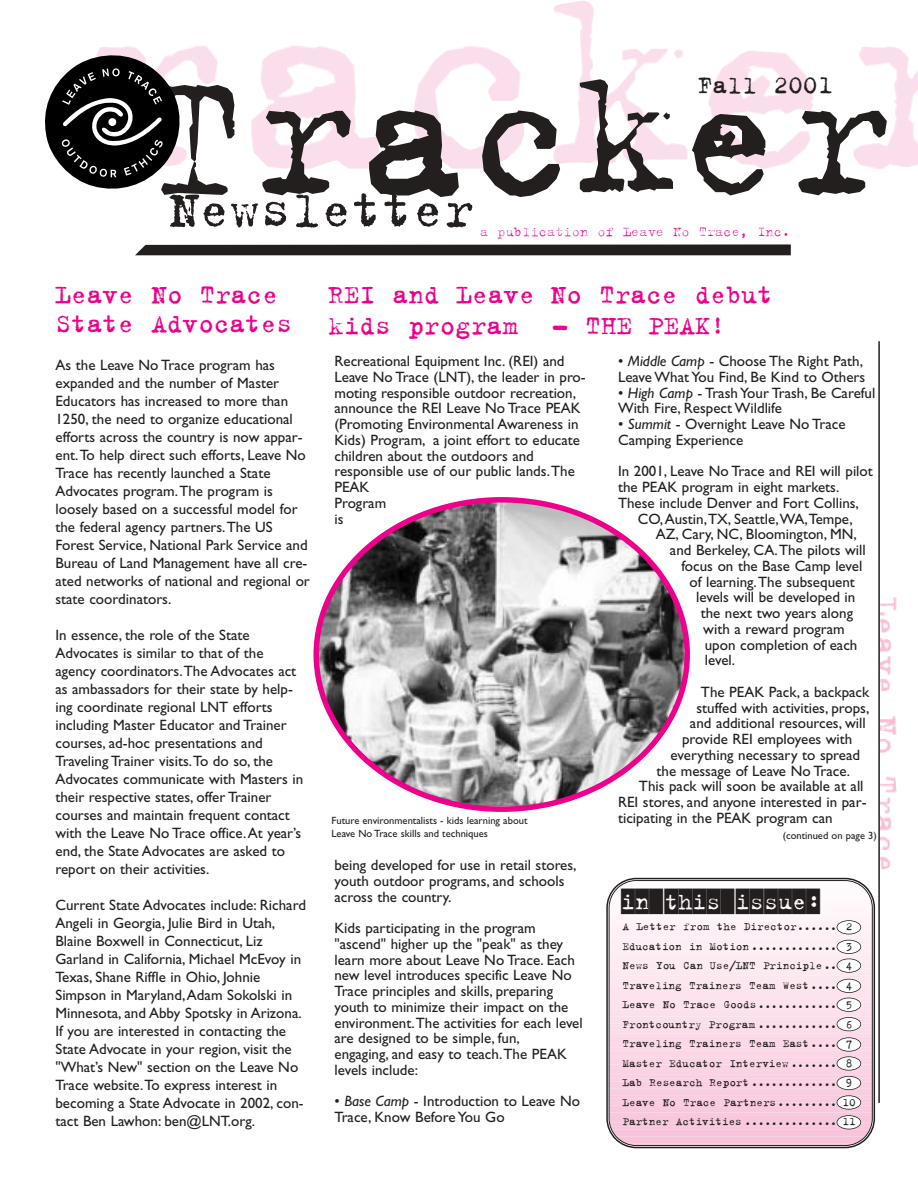
<style>
.page{position:relative;width:918px;height:1188px;background:#fff}
.page>*{position:absolute;margin:0;border:0;box-sizing:border-box;transform-origin:0 0}
.t1{font:195px "Trixie Text";color:#231f1f}
.t2{font:55.5px "Trixie";color:#231f1f}
.t3{font:28.5px/28.5px "Trixie";color:#ed008b}
.t4{font:27px "Trixie";color:#231f1f}
.t5{font:25.5px "Trixie Cameo";color:#231f1f}
.t6{font:15px/18px "Gill Sans";color:#231f1f}
.t7{font:300 15px "Trixie";color:#ed008b}
.t8{font:12px/19.5px "Trixie";color:#231f1f}
.t9{font:10.5px/12.6px "Gill Sans";color:#231f1f}
.s1{font-style:italic}
</style>
<div class="page">
<img style="left:98px;top:1px;width:820px;height:168px">
<img style="left:880px;top:597px;width:17px;height:272px">
<hr style="left:878px;top:341px;width:2px;height:762px;background:#231f1f">
<svg style="left:135px;top:244px;width:656px;height:11px;background:#322e2e"></svg>
<svg style="left:606px;top:877px;width:270px;height:272px"></svg>
<svg style="left:609px;top:880px;width:264px;height:266px"></svg>
<div style="left:837px;top:921px;width:24px;height:13px;background:#fff;border-radius:50%"></div>
<div style="left:837px;top:920px;width:24px;height:14px;border:2px solid #231f1f;border-radius:50%"></div>
<div style="left:837px;top:940px;width:24px;height:14px;background:#fff;border-radius:50%"></div>
<div style="left:837px;top:940px;width:24px;height:14px;border:2px solid #231f1f;border-radius:50%"></div>
<div style="left:837px;top:959px;width:24px;height:13px;background:#fff;border-radius:50%"></div>
<div style="left:837px;top:959px;width:24px;height:14px;border:2px solid #231f1f;border-radius:50%"></div>
<div style="left:837px;top:979px;width:24px;height:14px;background:#fff;border-radius:50%"></div>
<div style="left:837px;top:979px;width:24px;height:14px;border:2px solid #231f1f;border-radius:50%"></div>
<div style="left:837px;top:998px;width:24px;height:13px;background:#fff;border-radius:50%"></div>
<div style="left:837px;top:998px;width:24px;height:14px;border:2px solid #231f1f;border-radius:50%"></div>
<div style="left:837px;top:1017px;width:24px;height:14px;background:#fff;border-radius:50%"></div>
<div style="left:837px;top:1017px;width:24px;height:14px;border:2px solid #231f1f;border-radius:50%"></div>
<div style="left:837px;top:1038px;width:24px;height:13px;background:#fff;border-radius:50%"></div>
<div style="left:837px;top:1037px;width:24px;height:15px;border:2px solid #231f1f;border-radius:50%"></div>
<div style="left:837px;top:1057px;width:24px;height:13px;background:#fff;border-radius:50%"></div>
<div style="left:837px;top:1056px;width:24px;height:15px;border:2px solid #231f1f;border-radius:50%"></div>
<div style="left:837px;top:1096px;width:24px;height:13px;background:#fff;border-radius:50%"></div>
<div style="left:837px;top:1095px;width:24px;height:15px;border:2px solid #231f1f;border-radius:50%"></div>
<div style="left:837px;top:1076px;width:24px;height:14px;background:#fff;border-radius:50%"></div>
<div style="left:837px;top:1076px;width:24px;height:14px;border:2px solid #231f1f;border-radius:50%"></div>
<div style="left:837px;top:1116px;width:24px;height:13px;background:#fff;border-radius:50%"></div>
<div style="left:837px;top:1115px;width:24px;height:14px;border:2px solid #231f1f;border-radius:50%"></div>
<svg style="left:314px;top:497px;width:376px;height:315px"></svg>
<svg style="left:45px;top:51px;width:140px;height:138px"></svg>
<h3 class="t4" style="left:698px;top:68px;width:137px">Fall 2001</h3>
<h1 class="t1" style="left:145px;top:10px;width:752px">Tracker</h1>
<h2 class="t2" style="left:169px;top:174px;width:307px">Newsletter</h2>
<p class="t7" style="left:480px;top:222px;width:312px">a publication of Leave No Trace, Inc.</p>
<h3 class="t3" style="left:55px;top:279px;width:238px">Leave No Trace<br>State Advocates</h3>
<p class="t6" style="left:55px;top:357px;width:256px">As the Leave No Trace program has expanded and the number of Master Educators has increased to more than 1250, the need to organize educational efforts across the country is now appar&shy;ent.To help direct such efforts, Leave No Trace has recently launched a State Advocates program.The program is loosely based on a successful model for the federal agency partners.The US Forest Service, National Park Service and Bureau of Land Management have all cre&shy;ated networks of national and regional or state coordinators.</p>
<p class="t6" style="left:55px;top:627px;width:249px">In essence, the role of the State Advocates is similar to that of the agency coordinators.The Advocates act as ambassadors for their state by help&shy;ing coordinate regional LNT efforts including Master Educator and Trainer courses, ad-hoc presentations and Traveling Trainer visits.To do so, the Advocates communicate with Masters in their respective states, offer Trainer courses and maintain frequent contact with the Leave No Trace office.At year’s end, the State Advocates are asked to report on their activities.</p>
<p class="t6" style="left:55px;top:897px;width:252px">Current State Advocates include: Richard Angeli in Georgia, Julie Bird in Utah, Blaine Boxwell in Connecticut, Liz Garland in California, Michael McEvoy in Texas, Shane Riffle in Ohio, Johnie Simpson in Maryland,Adam Sokolski in Minnesota, and Abby Spotsky in Arizona.<br>If you are interested in contacting the State Advocate in your region, visit the "What’s New" section on the Leave No Trace website.To express interest in becoming a State Advocate in 2002, con&shy;tact Ben Lawhon: ben@LNT.org.</p>
<h3 class="t3" style="left:328px;top:277px;width:447px;line-height:31.5px">REI and Leave No Trace debut kids program - THE PEAK!</h3>
<p class="t6" style="left:334px;top:355px;width:253px;line-height:15.8px">Recreational Equipment Inc. (REI) and<br>Leave No Trace (LNT), the leader in pro&shy;moting responsible outdoor recreation, announce the REI Leave No Trace PEAK (Promoting Environmental Awareness in<br>Kids) Program, a joint effort to educate children about the outdoors and responsible use of our public lands.The<br>PEAK<br>Program<br>is</p>
<p class="t9" style="left:332px;top:815px;width:198px">Future environmentalists - kids learning about<br>Leave No Trace skills and techniques</p>
<p class="t6" style="left:334px;top:859px;width:244px;line-height:15.8px">being developed for use in retail stores, youth outdoor programs, and schools across the country.</p>
<p class="t6" style="left:334px;top:922px;width:250px;line-height:15.8px">Kids participating in the program "ascend" higher up the "peak" as they learn more about Leave No Trace. Each new level introduces specific Leave No Trace principles and skills, preparing youth to minimize their impact on the environment.The activities for each level are designed to be simple, fun,<br>engaging, and easy to teach.The PEAK levels include:</p>
<p class="t6" style="left:334px;top:1095px;width:247px;line-height:15.8px">• <span class="s1">Base Camp</span> - Introduction to Leave No<br>Trace, Know Before You Go</p>
<p class="t6" style="left:618px;top:355px;width:249px;line-height:15.8px">• <span class="s1">Middle Camp</span> - Choose The Right Path,<br>Leave What You Find, Be Kind to Others</p>
<p class="t6" style="left:618px;top:386px;width:259px;line-height:15.8px">• <span class="s1">High Camp</span> - Trash Your Trash, Be Careful<br>With Fire, Respect Wildlife</p>
<p class="t6" style="left:618px;top:418px;width:229px;line-height:15.8px">• <span class="s1">Summit</span> - Overnight Leave No Trace<br>Camping Experience</p>
<p class="t6" style="left:618px;top:464px;width:256px">In 2001, Leave No Trace and REI will pilot</p>
<p class="t6" style="left:618px;top:480px;width:223px">the PEAK program in eight markets.</p>
<p class="t6" style="left:618px;top:495px;width:242px">These include Denver and Fort Collins,</p>
<p class="t6" style="left:638px;top:511px;width:216px">CO,Austin,TX, Seattle,WA,Tempe,</p>
<p class="t6" style="left:656px;top:527px;width:203px">AZ, Cary, NC, Bloomington, MN,</p>
<p class="t6" style="left:670px;top:543px;width:197px">and Berkeley, CA.The pilots will</p>
<p class="t6" style="left:681px;top:558px;width:182px">focus on the Base Camp level</p>
<p class="t6" style="left:690px;top:574px;width:167px">of learning.The subsequent</p>
<p class="t6" style="left:696px;top:590px;width:161px">levels will be developed in</p>
<p class="t6" style="left:701px;top:606px;width:154px">the next two years along</p>
<p class="t6" style="left:703px;top:621px;width:143px">with a reward program</p>
<p class="t6" style="left:705px;top:637px;width:154px">upon completion of each</p>
<p class="t6" style="left:705px;top:653px;width:32px">level.</p>
<p class="t6" style="left:701px;top:684px;width:170px">The PEAK Pack, a backpack</p>
<p class="t6" style="left:697px;top:700px;width:174px">stuffed with activities, props,</p>
<p class="t6" style="left:690px;top:716px;width:177px">and additional resources, will</p>
<p class="t6" style="left:682px;top:732px;width:172px">provide REI employees with</p>
<p class="t6" style="left:671px;top:747px;width:191px">everything necessary to spread</p>
<p class="t6" style="left:657px;top:763px;width:195px">the message of Leave No Trace.</p>
<p class="t6" style="left:639px;top:779px;width:226px">This pack will soon be available at all</p>
<p class="t6" style="left:618px;top:795px;width:250px">REI stores, and anyone interested in par-</p>
<p class="t6" style="left:618px;top:810px;width:216px">ticipating in the PEAK program can</p>
<p class="t9" style="left:783px;top:830px;width:96px">(continued on page 3)</p>
<h3 class="t5" style="left:621px;top:889px;width:201px">IN THIS ISSUE:</h3>
<p class="t8" style="left:622px;top:916px;width:235px">A Letter from the Director...... 2<br>Education in Motion ............. 3<br>News You Can Use/LNT Principle .. 4<br>Traveling Trainers Team West .... 4<br>Leave No Trace Goods ............ 5<br>Frontcountry Program ............ 6<br>Traveling Trainers Team East .... 7<br>Master Educator Interview ....... 8<br>Lab Research Report ............. 9<br>Leave No Trace Partners ......... 10<br>Partner Activities .............. 11</p>
</div>
